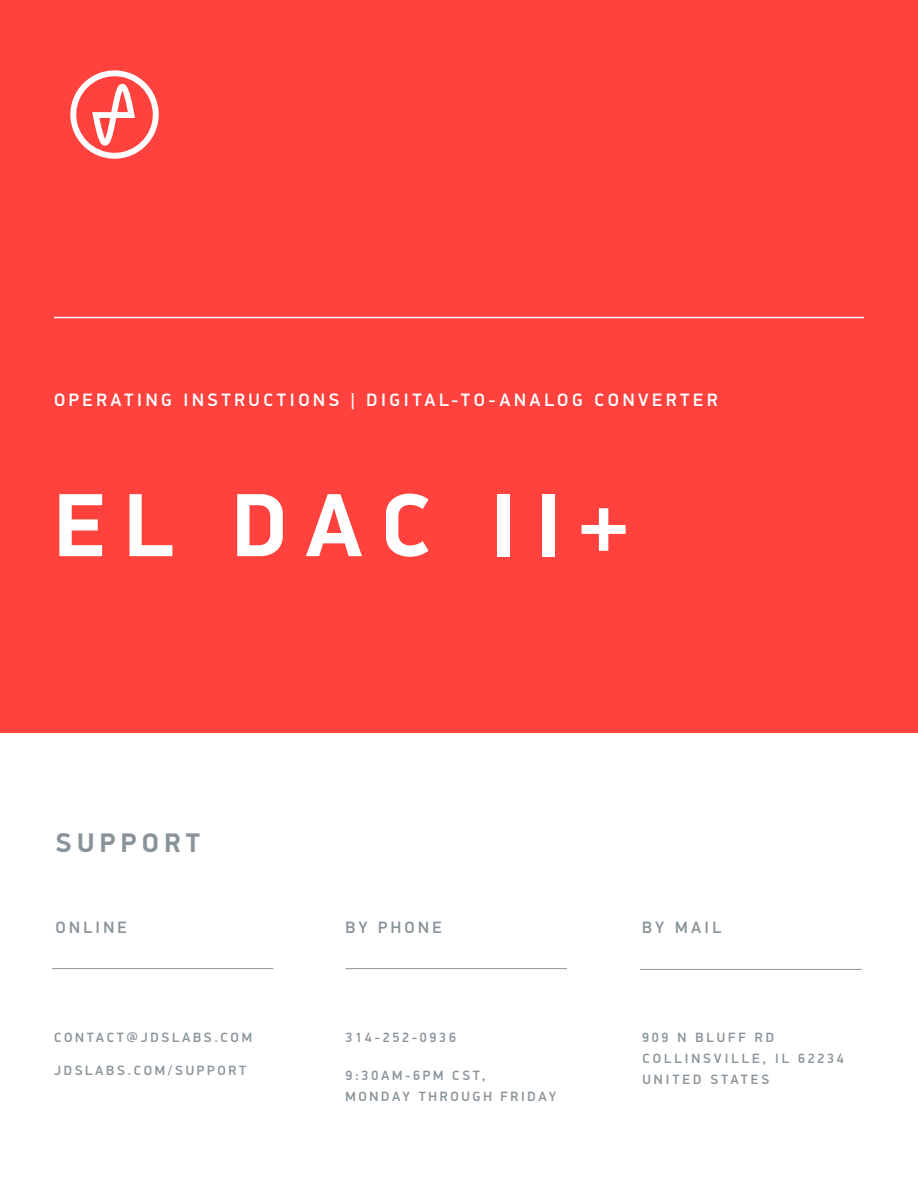
<style>
.page{position:relative;width:918px;height:1188px;background:#fff}
.page>*{position:absolute;margin:0;border:0;box-sizing:border-box;transform-origin:0 0}
.t1{font:700 90px "PF Din Display Pro";letter-spacing:.2em;color:#fff}
.t2{font:700 27px "PF Din Display Pro";letter-spacing:.2em;color:#89949a}
.t3{font:500 18px "PF Din Display Pro";letter-spacing:.2em;color:#fff}
.t4{font:500 16.5px "PF Din Display Pro";letter-spacing:.2em;color:#89949a}
.t5{font:500 13.5px/21px "PF Din Display Pro";letter-spacing:.2em;color:#89949a}
.t6{font:500 13.5px/21px "PF Din Display Pro";letter-spacing:.22em;color:#89949a}
</style>
<div class="page">
<div style="left:0;top:0;width:918px;height:732px;background:#ff423e"></div>
<svg style="left:70px;top:70px;width:89px;height:89px"></svg>
<hr style="left:54px;top:317px;width:810px;height:1px;background:#fff">
<hr style="left:52px;top:968px;width:221px;height:1px;background:#89949a">
<hr style="left:345px;top:968px;width:222px;height:1px;background:#89949a">
<hr style="left:640px;top:969px;width:222px;height:1px;background:#89949a">
<h3 class="t3" style="left:54px;top:389px;width:665px">OPERATING INSTRUCTIONS | DIGITAL-TO-ANALOG CONVERTER</h3>
<h1 class="t1" style="left:54px;top:471px;width:575px">EL DAC II+</h1>
<h2 class="t2" style="left:56px;top:826px;width:146px">SUPPORT</h2>
<p class="t4" style="left:56px;top:917px;width:73px">ONLINE</p>
<p class="t4" style="left:345px;top:917px;width:98px">BY PHONE</p>
<p class="t4" style="left:642px;top:917px;width:80px">BY MAIL</p>
<p class="t5" style="left:54px;top:1028px;width:200px">CONTACT@JDSLABS.COM</p>
<p class="t5" style="left:54px;top:1060px;width:194px">JDSLABS.COM/SUPPORT</p>
<p class="t5" style="left:345px;top:1028px;width:112px">314-252-0936</p>
<p class="t5" style="left:345px;top:1065px;width:212px">9:30AM-6PM CST,<br>MONDAY THROUGH FRIDAY</p>
<p class="t6" style="left:642px;top:1028px;width:203px">909 N BLUFF RD<br>COLLINSVILLE, IL 62234<br>UNITED STATES</p>
</div>
